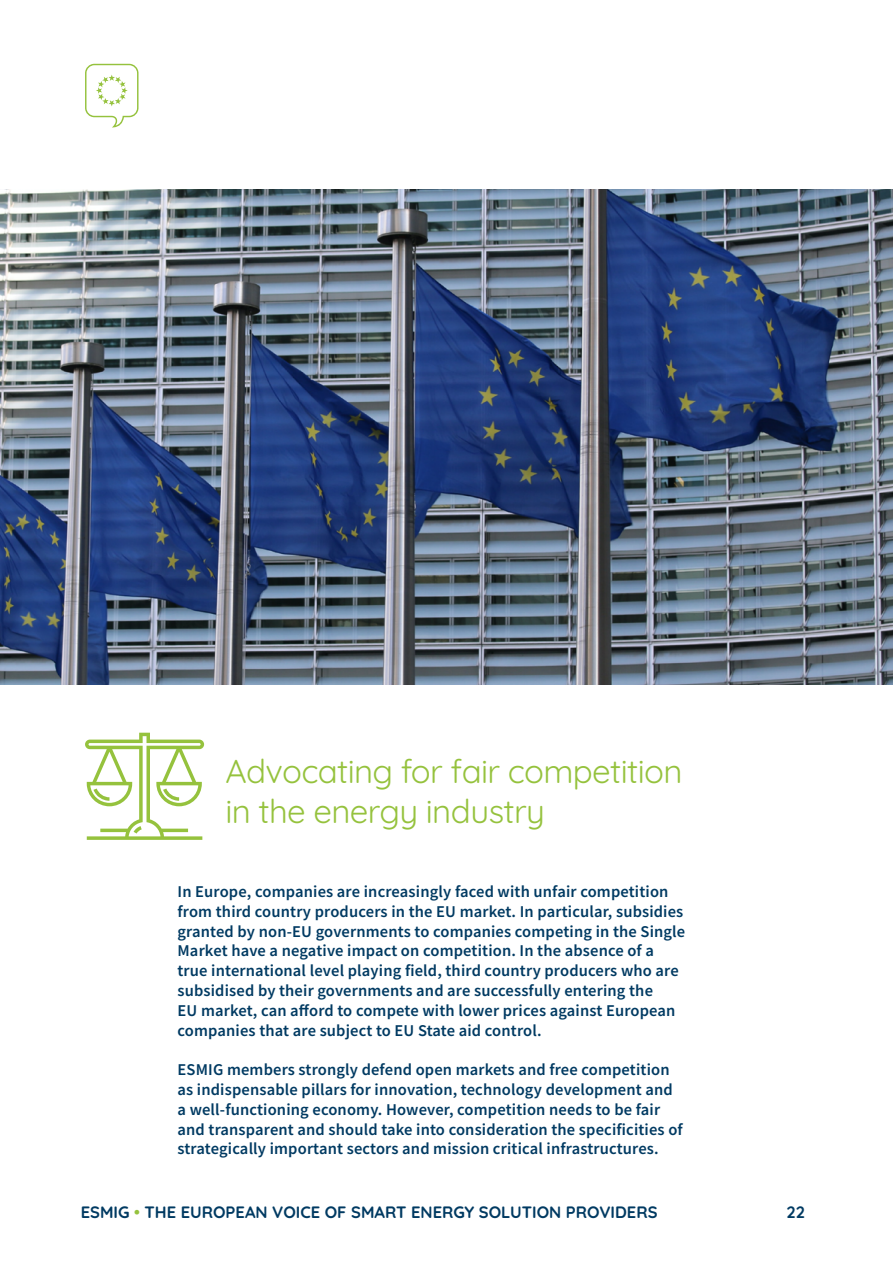
<style>
.page{position:relative;width:893px;height:1263px;background:#fff}
.page>*{position:absolute;margin:0;border:0;box-sizing:border-box;transform-origin:0 0}
.t1{font:33px/39.6px "Quicksand";letter-spacing:-.02em;color:#95c23d}
.t2{font:600 16.5px/19.8px "Source Sans Pro";letter-spacing:.01em;color:#003a62}
.t3{font:700 16.5px "Quicksand";color:#003a62}
.s1{color:#95c23d}
</style>
<div class="page">
<svg style="left:85px;top:733px;width:119px;height:107px"></svg>
<img style="left:0;top:190px;width:893px;height:495px">
<svg style="left:85px;top:64px;width:54px;height:64px"></svg>
<h1 class="t1" style="left:225px;top:748px;width:459px">Advocating for fair competition in the energy industry</h1>
<p class="t2" style="left:178px;top:881px;width:509px">In Europe, companies are increasingly faced with unfair competition from third country producers in the EU market. In particular, subsidies granted by non-EU governments to companies competing in the Single Market have a negative impact on competition. In the absence of a true international level playing field, third country producers who are subsidised by their governments and are successfully entering the<br>EU market, can afford to compete with lower prices against European companies that are subject to EU State aid control.</p>
<p class="t2" style="left:178px;top:1060px;width:507px">ESMIG members strongly defend open markets and free competition as indispensable pillars for innovation, technology development and a well-functioning economy. However, competition needs to be fair and transparent and should take into consideration the specificities of strategically important sectors and mission critical infrastructures.</p>
<p class="t3" style="left:81px;top:1199px;width:578px">ESMIG <span class="s1">•</span> THE EUROPEAN VOICE OF SMART ENERGY SOLUTION PROVIDERS</p>
<p class="t3" style="left:787px;top:1199px;width:20px">22</p>
</div>
